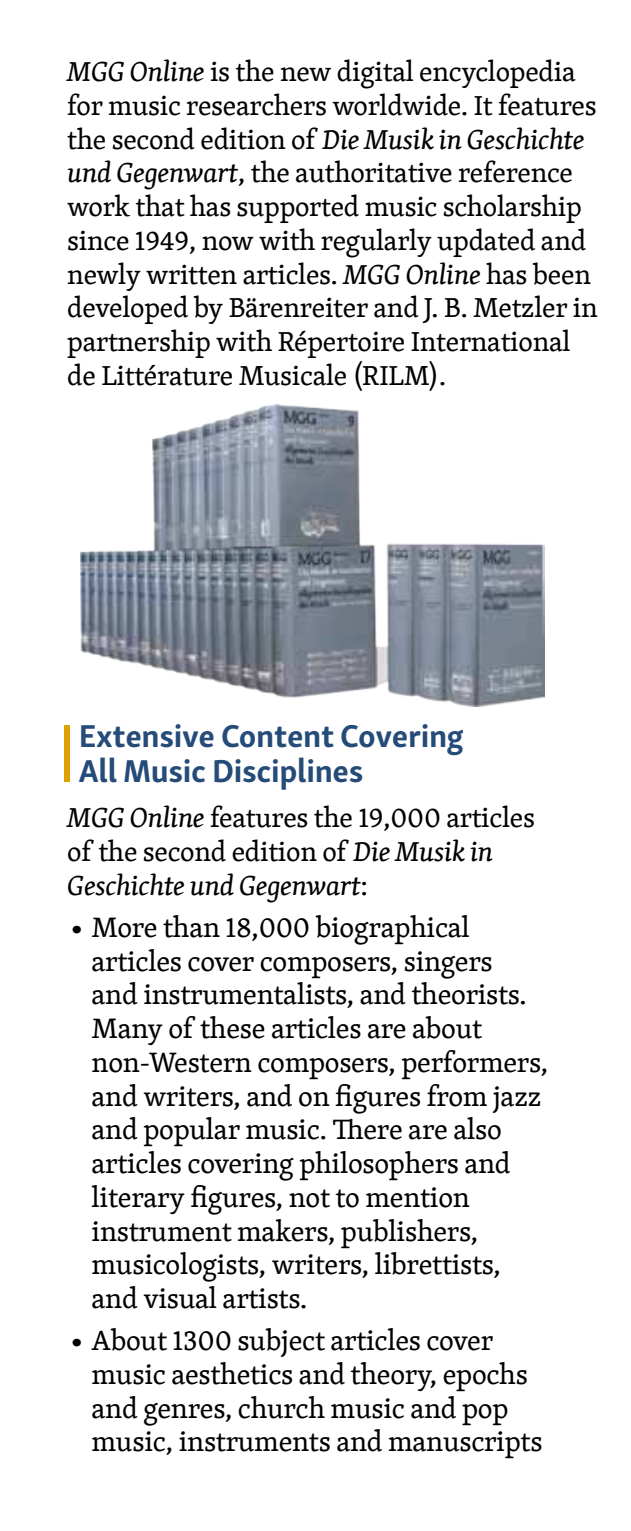
<style>
.page{position:relative;width:631px;height:1531px;background:#fff}
.page>*{position:absolute;margin:0;border:0;box-sizing:border-box;transform-origin:0 0}
.t1{font:700 32.5px/35px "Skolar Sans Latn";letter-spacing:-.01em;color:#254b78}
.t2{font:28.75px/33.8px "Skolar Latin";letter-spacing:-.01em;color:#000}
.t3{font:28px/33.8px "Skolar Latin";letter-spacing:-.01em;color:#000}
.s1{font-style:italic}
</style>
<div class="page">
<img style="left:80px;top:404px;width:464px;height:302px">
<div style="left:65px;top:725px;width:5px;height:56px;background:#dda200"></div>
<p class="t3" style="left:67px;top:54px;width:532px"><span class="s1">MGG Online</span> is the new digital encyclopedia for music researchers worldwide. It features the second edition of <span class="s1">Die Musik in Geschichte und Gegenwart</span>, the authoritative reference work that has supported music scholarship since 1949, now with regularly updated and newly written articles. <span class="s1">MGG Online</span> has been developed by Bärenreiter and J. B. Metzler in partnership with Répertoire International de Littérature Musicale (RILM).</p>
<p class="t1" style="left:79px;top:715px;width:386px">Extensive Content Covering<br>All Music Disciplines</p>
<p class="t3" style="left:67px;top:800px;width:469px"><span class="s1">MGG Online</span> features the 19,000 articles of the second edition of <span class="s1">Die Musik in<br>Geschichte und Gegenwart</span>:</p>
<p class="t2" style="left:92px;top:909px;width:458px;text-indent:-24px">• More than 18,000 biographical articles cover composers, singers<br>and instrumentalists, and theorists.<br>Many of these articles are about non-Western composers, performers, and writers, and on figures from jazz and popular music. There are also articles covering philosophers and literary figures, not to mention instrument makers, publishers, musicologists, writers, librettists, and visual artists.</p>
<p class="t2" style="left:92px;top:1322px;width:452px;text-indent:-24px">• About 1300 subject articles cover music aesthetics and theory, epochs and genres, church music and pop music, instruments and manuscripts</p>
</div>
